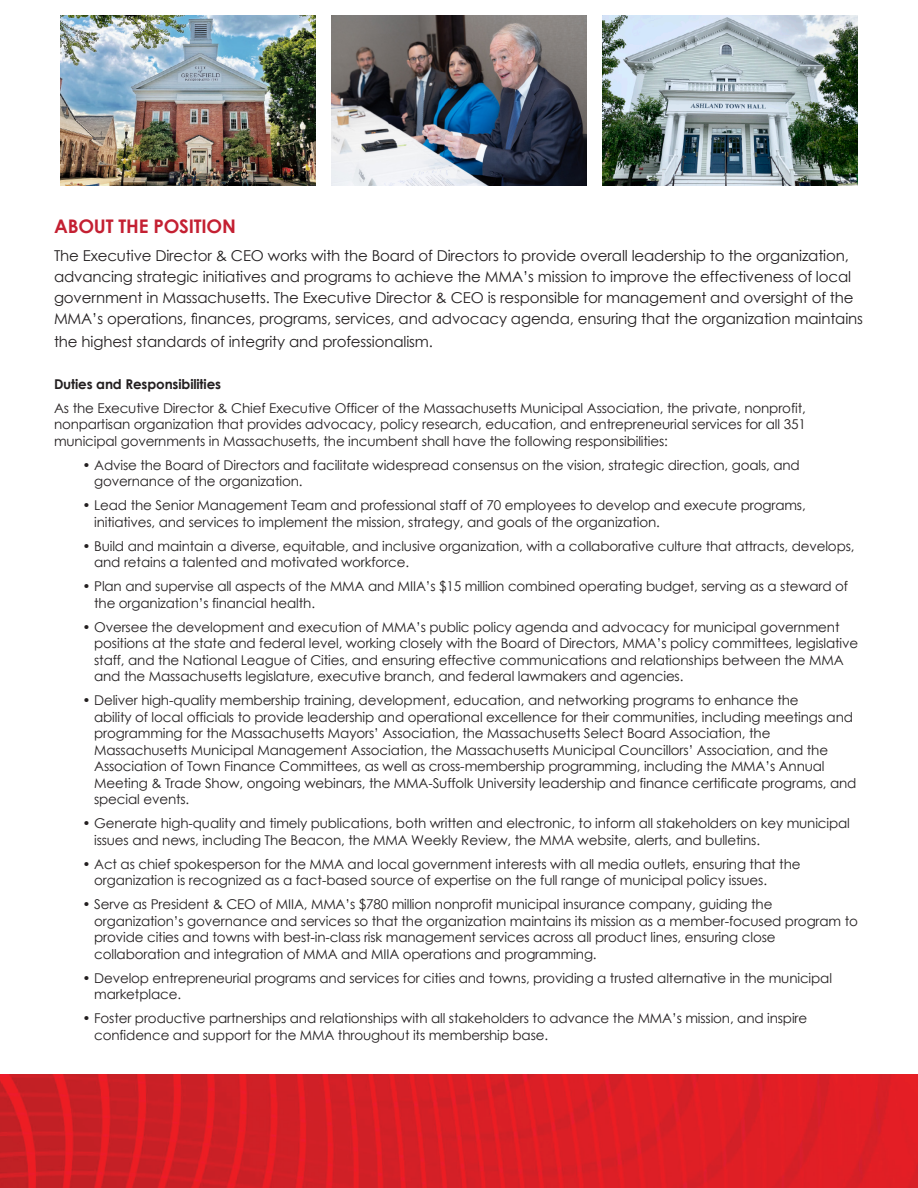
<style>
.page{position:relative;width:918px;height:1188px;background:#fff}
.page>*{position:absolute;margin:0;border:0;box-sizing:border-box;transform-origin:0 0}
.t1{font:700 18.75px "Century Gothic";letter-spacing:-.01em;color:#c42032}
.t2{font:15px/21px "Century Gothic";letter-spacing:-.01em;color:#231f20}
.t3{font:13.5px/16.5px "Century Gothic";letter-spacing:-.01em;color:#231f20}
.t4{font:700 13.5px "Century Gothic";letter-spacing:-.01em;color:#231f20}
</style>
<div class="page">
<img style="left:60px;top:15px;width:255px;height:171px">
<img style="left:332px;top:15px;width:255px;height:170px">
<img style="left:603px;top:15px;width:255px;height:171px">
<img style="left:1px;top:1074px;width:917px;height:114px">
<h1 class="t1" style="left:54px;top:214px;width:184px">ABOUT TH E POSITION</h1>
<p class="t2" style="left:54px;top:245px;width:811px">The Executive Director &amp; CEO works with the Board of Directors to provide overall leadership to the organization, advancing strategic initiatives and programs to achieve the MMA’s mission to improve the effectiveness of local government in Massachusetts. The Executive Director &amp; CEO is responsible for management and oversight of the MMA’s operations, finances, programs, services, and advocacy agenda, ensuring that the organization maintains</p>
<p class="t2" style="left:54px;top:331px;width:381px">the highest standards of integrity and professionalism.</p>
<p class="t4" style="left:54px;top:375px;width:169px">Duties and Responsibilities</p>
<p class="t3" style="left:54px;top:399px;width:753px;text-align:justify">As the Executive Director &amp; Chief Executive Officer of the Massachusetts Municipal Association, the private, nonprofit, nonpartisan organization that provides advocacy, policy research, education, and entrepreneurial services for all 351 municipal governments in Massachusetts, the incumbent shall have the following responsibilities:</p>
<p class="t3" style="left:94px;top:456px;width:707px;text-indent:-12px">• Advise the Board of Directors and facilitate widespread consensus on the vision, strategic direction, goals, and governance of the organization.</p>
<p class="t3" style="left:94px;top:497px;width:713px;text-indent:-12px">• Lead the Senior Management Team and professional staff of 70 employees to develop and execute programs, initiatives, and services to implement the mission, strategy, and goals of the organization.</p>
<p class="t3" style="left:94px;top:537px;width:762px;text-indent:-12px">• Build and maintain a diverse, equitable, and inclusive organization, with a collaborative culture that attracts, develops, and retains a talented and motivated workforce.</p>
<p class="t3" style="left:94px;top:578px;width:756px;text-indent:-12px">• Plan and supervise all aspects of the MMA and MIIA’s $15 million combined operating budget, serving as a steward of the organization’s financial health.</p>
<p class="t3" style="left:94px;top:618px;width:766px;text-indent:-12px">• Oversee the development and execution of MMA’s public policy agenda and advocacy for municipal government positions at the state and federal level, working closely with the Board of Directors, MMA’s policy committees, legislative staff, and the National League of Cities, and ensuring effective communications and relationships between the MMA and the Massachusetts legislature, executive branch, and federal lawmakers and agencies.</p>
<p class="t3" style="left:94px;top:692px;width:764px;text-indent:-12px">• Deliver high-quality membership training, development, education, and networking programs to enhance the<br>ability of local officials to provide leadership and operational excellence for their communities, including meetings and programming for the Massachusetts Mayors’ Association, the Massachusetts Select Board Association, the Massachusetts Municipal Management Association, the Massachusetts Municipal Councillors’ Association, and the Association of Town Finance Committees, as well as cross-membership programming, including the MMA’s Annual Meeting &amp; Trade Show, ongoing webinars, the MMA-Suffolk University leadership and finance certificate programs, and special events.</p>
<p class="t3" style="left:94px;top:815px;width:757px;text-indent:-12px">• Generate high-quality and timely publications, both written and electronic, to inform all stakeholders on key municipal issues and news, including The Beacon, the MMA Weekly Review, the MMA website, alerts, and bulletins.</p>
<p class="t3" style="left:94px;top:855px;width:708px;text-indent:-12px">• Act as chief spokesperson for the MMA and local government interests with all media outlets, ensuring that the organization is recognized as a fact-based source of expertise on the full range of municipal policy issues.</p>
<p class="t3" style="left:94px;top:896px;width:765px;text-indent:-12px">• Serve as President &amp; CEO of MIIA, MMA’s $780 million nonprofit municipal insurance company, guiding the organization’s governance and services so that the organization maintains its mission as a member-focused program to provide cities and towns with best-in-class risk management services across all product lines, ensuring close collaboration and integration of MMA and MIIA operations and programming.</p>
<p class="t3" style="left:94px;top:969px;width:739px;text-indent:-12px">• Develop entrepreneurial programs and services for cities and towns, providing a trusted alternative in the municipal marketplace.</p>
<p class="t3" style="left:94px;top:1010px;width:715px;text-indent:-12px">• Foster productive partnerships and relationships with all stakeholders to advance the MMA’s mission, and inspire confidence and support for the MMA throughout its membership base.</p>
</div>
